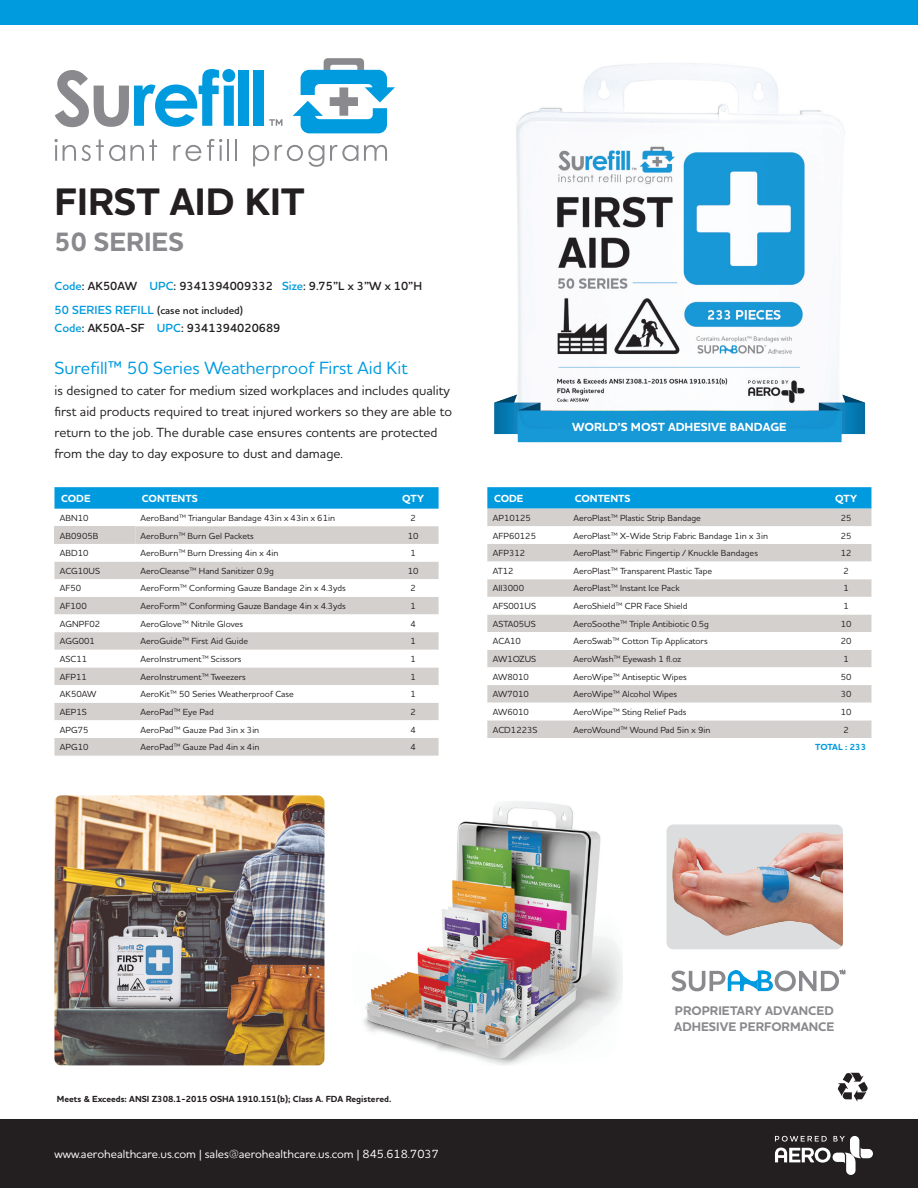
<style>
.page{position:relative;width:918px;height:1188px;background:#fff}
.page>*{position:absolute;margin:0;border:0;box-sizing:border-box;transform-origin:0 0}
.t1{font:700 39px "Houschka Pro";color:#231f20}
.t2{font:700 27px "Houschka Pro";color:#8a8a8e}
.t3{font:500 18px "Houschka Pro";color:#009bde}
.t4{font:500 13.5px/21px "Houschka Pro";color:#231f20}
.t5{font:700 12.75px/16.4px "Houschka Pro";color:#8a8a8e}
.t6{font:600 12px "Houschka Pro";color:#231f20}
.t7{font:500 12px "Houschka Pro";color:#fff}
.t8{font:700 12px "Houschka Pro";color:#fff}
.t9{font:600 10.5px "Houschka Pro";color:#231f20}
.Main_Descriptions_pa{font:700 10.5px "Houschka Pro";color:#fff}
.t10{font:500 9px "Houschka Pro";color:#231f20}
.t11{font:700 9px "Houschka Pro";color:#231f20}
.t12{font:700 9px "Houschka Pro";letter-spacing:-.01em;color:#009bde}
.s1{color:#009bde}
.s2{font-size:12px;color:#009bde}
.s3{font-weight:600}
</style>
<div class="page">
<img style="left:363px;top:801px;width:259px;height:264px">
<img style="left:516px;top:63px;width:329px;height:331px">
<img style="left:494px;top:394px;width:372px;height:49px">
<div style="left:0;top:0;width:918px;height:24px;background:#009bde"></div>
<div style="left:0;top:1119px;width:918px;height:69px;background:#231f20"></div>
<svg style="left:775px;top:1136px;width:98px;height:39px"></svg>
<svg style="left:54px;top:487px;width:385px;height:22px;background:#069dde"></svg>
<div style="left:54px;top:526px;width:385px;height:230px;background:#d3d0ce"></div>
<svg style="left:54px;top:544px;width:385px;height:194px"></svg>
<svg style="left:487px;top:487px;width:384px;height:22px;background:#089dde"></svg>
<div style="left:487px;top:509px;width:384px;height:229px;background:#d3d0ce"></div>
<svg style="left:487px;top:526px;width:384px;height:194px"></svg>
<svg style="left:293px;top:58px;width:102px;height:75px"></svg>
<svg style="left:55px;top:69px;width:180px;height:58px"></svg>
<div style="left:239px;top:70px;width:10px;height:56px;background:#009bde"></div>
<div style="left:254px;top:70px;width:10px;height:56px;background:#009bde"></div>
<svg style="left:54px;top:139px;width:103px;height:22px"></svg>
<svg style="left:173px;top:145px;width:28px;height:16px"></svg>
<svg style="left:207px;top:139px;width:15px;height:22px"></svg>
<hr style="left:227px;top:139px;width:2px;height:22px;background:#8a8a8e">
<hr style="left:235px;top:139px;width:2px;height:22px;background:#8a8a8e">
<svg style="left:253px;top:145px;width:16px;height:21px"></svg>
<svg style="left:275px;top:145px;width:49px;height:22px"></svg>
<svg style="left:330px;top:145px;width:28px;height:16px"></svg>
<svg style="left:364px;top:145px;width:23px;height:16px"></svg>
<svg style="left:269px;top:119px;width:13px;height:7px"></svg>
<svg style="left:838px;top:1073px;width:30px;height:29px"></svg>
<svg style="left:672px;top:970px;width:173px;height:21px"></svg>
<div style="left:667px;top:825px;width:176px;height:124px;background:#dcdddf;border-radius:7px"></div>
<img style="left:672px;top:832px;width:171px;height:114px">
<img style="left:54px;top:795px;width:270px;height:270px">
<p class="t1" style="left:54px;top:177px;width:252px">FIRST AID KIT</p>
<p class="t2" style="left:54px;top:225px;width:131px">50 SERIES</p>
<p class="t6" style="left:54px;top:279px;width:369px"><span class="s1">Code</span>: AK50AW <span class="s1">UPC</span>: 9341394009332 <span class="s1">Size</span>: 9.75”L x 3”W x 10”H</p>
<p class="t9" style="left:54px;top:304px;width:190px"><span class="s2">50 SERIES REFILL</span> (case not included)</p>
<p class="t6" style="left:54px;top:321px;width:228px"><span class="s1">Code</span>: AK50A-SF <span class="s1">UPC</span>: 9341394020689</p>
<p class="t3" style="left:54px;top:357px;width:355px">Surefill<span class="s3">™</span> 50 Series Weatherproof First Aid Kit</p>
<p class="t4" style="left:54px;top:380px;width:399px">is designed to cater for medium sized workplaces and includes quality first aid products required to treat injured workers so they are able to return to the job. The durable case ensures contents are protected from the day to day exposure to dust and damage.</p>
<p class="Main_Descriptions_pa" style="left:61px;top:492px;width:31px">CODE</p>
<p class="Main_Descriptions_pa" style="left:142px;top:492px;width:57px">CONTENTS</p>
<p class="Main_Descriptions_pa" style="left:402px;top:492px;width:23px">QTY</p>
<p class="t10" style="left:60px;top:512px;width:30px">ABN10</p>
<p class="t10" style="left:141px;top:512px;width:196px">AeroBand™ Triangular Bandage 43in x 43in x 61in</p>
<p class="t10" style="left:411px;top:512px;width:7px">2</p>
<p class="t10" style="left:60px;top:530px;width:40px">AB0905B</p>
<p class="t10" style="left:141px;top:530px;width:115px">AeroBurn™ Burn Gel Packets</p>
<p class="t10" style="left:408px;top:530px;width:12px">10</p>
<p class="t10" style="left:60px;top:547px;width:30px">ABD10</p>
<p class="t10" style="left:141px;top:547px;width:139px">AeroBurn™ Burn Dressing 4in x 4in</p>
<p class="t10" style="left:411px;top:547px;width:7px">1</p>
<p class="t10" style="left:60px;top:565px;width:42px">ACG10US</p>
<p class="t10" style="left:141px;top:565px;width:135px">AeroCleanse™ Hand Sanitizer 0.9g</p>
<p class="t10" style="left:408px;top:565px;width:12px">10</p>
<p class="t10" style="left:60px;top:583px;width:23px">AF50</p>
<p class="t10" style="left:141px;top:583px;width:207px">AeroForm™ Conforming Gauze Bandage 2in x 4.3yds</p>
<p class="t10" style="left:411px;top:583px;width:7px">2</p>
<p class="t10" style="left:60px;top:600px;width:28px">AF100</p>
<p class="t10" style="left:141px;top:600px;width:207px">AeroForm™ Conforming Gauze Bandage 4in x 4.3yds</p>
<p class="t10" style="left:411px;top:600px;width:7px">1</p>
<p class="t10" style="left:60px;top:618px;width:42px">AGNPF02</p>
<p class="t10" style="left:141px;top:618px;width:104px">AeroGlove™ Nitrile Gloves</p>
<p class="t10" style="left:411px;top:618px;width:7px">4</p>
<p class="t10" style="left:60px;top:636px;width:37px">AGG001</p>
<p class="t10" style="left:141px;top:636px;width:109px">AeroGuide™ First Aid Guide</p>
<p class="t10" style="left:411px;top:636px;width:7px">1</p>
<p class="t10" style="left:60px;top:653px;width:29px">ASC11</p>
<p class="t10" style="left:141px;top:653px;width:103px">AeroInstrument™ Scissors</p>
<p class="t10" style="left:411px;top:653px;width:7px">1</p>
<p class="t10" style="left:60px;top:671px;width:29px">AFP11</p>
<p class="t10" style="left:141px;top:671px;width:107px">AeroInstrument™ Tweezers</p>
<p class="t10" style="left:411px;top:671px;width:7px">1</p>
<p class="t10" style="left:60px;top:689px;width:38px">AK50AW</p>
<p class="t10" style="left:141px;top:689px;width:155px">AeroKit™ 50 Series Weatherproof Case</p>
<p class="t10" style="left:411px;top:689px;width:7px">1</p>
<p class="t10" style="left:60px;top:706px;width:29px">AEP1S</p>
<p class="t10" style="left:141px;top:706px;width:75px">AeroPad™ Eye Pad</p>
<p class="t10" style="left:411px;top:706px;width:7px">2</p>
<p class="t10" style="left:60px;top:724px;width:30px">APG75</p>
<p class="t10" style="left:141px;top:724px;width:120px">AeroPad™ Gauze Pad 3in x 3in</p>
<p class="t10" style="left:411px;top:724px;width:7px">4</p>
<p class="t10" style="left:60px;top:741px;width:30px">APG10</p>
<p class="t10" style="left:141px;top:741px;width:120px">AeroPad™ Gauze Pad 4in x 4in</p>
<p class="t10" style="left:411px;top:741px;width:7px">4</p>
<p class="t8" style="left:572px;top:419px;width:216px">WORLD’S MOST ADHESIVE BANDAGE</p>
<p class="Main_Descriptions_pa" style="left:494px;top:492px;width:31px">CODE</p>
<p class="Main_Descriptions_pa" style="left:575px;top:492px;width:57px">CONTENTS</p>
<p class="Main_Descriptions_pa" style="left:835px;top:492px;width:23px">QTY</p>
<p class="t10" style="left:493px;top:512px;width:40px">AP10125</p>
<p class="t10" style="left:573px;top:512px;width:129px">AeroPlast™ Plastic Strip Bandage</p>
<p class="t10" style="left:841px;top:512px;width:12px">25</p>
<p class="t10" style="left:493px;top:530px;width:45px">AFP60125</p>
<p class="t10" style="left:573px;top:530px;width:196px">AeroPlast™ X-Wide Strip Fabric Bandage 1in x 3in</p>
<p class="t10" style="left:841px;top:530px;width:12px">25</p>
<p class="t10" style="left:493px;top:547px;width:34px">AFP312</p>
<p class="t10" style="left:573px;top:547px;width:186px">AeroPlast™ Fabric Fingertip / Knuckle Bandages</p>
<p class="t10" style="left:841px;top:547px;width:12px">12</p>
<p class="t10" style="left:493px;top:565px;width:22px">AT12</p>
<p class="t10" style="left:573px;top:565px;width:140px">AeroPlast™ Transparent Plastic Tape</p>
<p class="t10" style="left:843px;top:565px;width:7px">2</p>
<p class="t10" style="left:493px;top:583px;width:33px">AII3000</p>
<p class="t10" style="left:573px;top:583px;width:108px">AeroPlast™ Instant Ice Pack</p>
<p class="t10" style="left:843px;top:583px;width:7px">1</p>
<p class="t10" style="left:493px;top:600px;width:45px">AFS001US</p>
<p class="t10" style="left:573px;top:600px;width:116px">AeroShield™ CPR Face Shield</p>
<p class="t10" style="left:843px;top:600px;width:7px">1</p>
<p class="t10" style="left:493px;top:618px;width:44px">ASTA05US</p>
<p class="t10" style="left:573px;top:618px;width:137px">AeroSoothe™ Triple Antibiotic 0.5g</p>
<p class="t10" style="left:841px;top:618px;width:12px">10</p>
<p class="t10" style="left:493px;top:636px;width:30px">ACA10</p>
<p class="t10" style="left:573px;top:636px;width:136px">AeroSwab™ Cotton Tip Applicators</p>
<p class="t10" style="left:841px;top:636px;width:12px">20</p>
<p class="t10" style="left:493px;top:653px;width:45px">AW1OZUS</p>
<p class="t10" style="left:573px;top:653px;width:109px">AeroWash™ Eyewash 1 fl.oz</p>
<p class="t10" style="left:843px;top:653px;width:7px">1</p>
<p class="t10" style="left:493px;top:671px;width:38px">AW8010</p>
<p class="t10" style="left:573px;top:671px;width:115px">AeroWipe™ Antiseptic Wipes</p>
<p class="t10" style="left:841px;top:671px;width:12px">50</p>
<p class="t10" style="left:493px;top:689px;width:38px">AW7010</p>
<p class="t10" style="left:573px;top:689px;width:105px">AeroWipe™ Alcohol Wipes</p>
<p class="t10" style="left:841px;top:689px;width:12px">30</p>
<p class="t10" style="left:493px;top:706px;width:38px">AW6010</p>
<p class="t10" style="left:573px;top:706px;width:114px">AeroWipe™ Sting Relief Pads</p>
<p class="t10" style="left:841px;top:706px;width:12px">10</p>
<p class="t10" style="left:493px;top:724px;width:46px">ACD1223S</p>
<p class="t10" style="left:573px;top:724px;width:138px">AeroWound™ Wound Pad 5in x 9in</p>
<p class="t10" style="left:843px;top:724px;width:7px">2</p>
<p class="t12" style="left:815px;top:741px;width:52px">TOTAL : 233</p>
<p class="t11" style="left:57px;top:1093px;width:336px">Meets &amp; Exceeds: ANSI Z308.1-2015 OSHA 1910.151(b); Class A. FDA Registered.</p>
<p class="t7" style="left:54px;top:1146px;width:386px">www.aerohealthcare.us.com | sales@aerohealthcare.us.com | 845.618.7037</p>
<p class="t5" style="left:674px;top:1003px;width:162px">PROPRIETARY ADVANCED<br>ADHESIVE PERFORMANCE</p>
</div>
